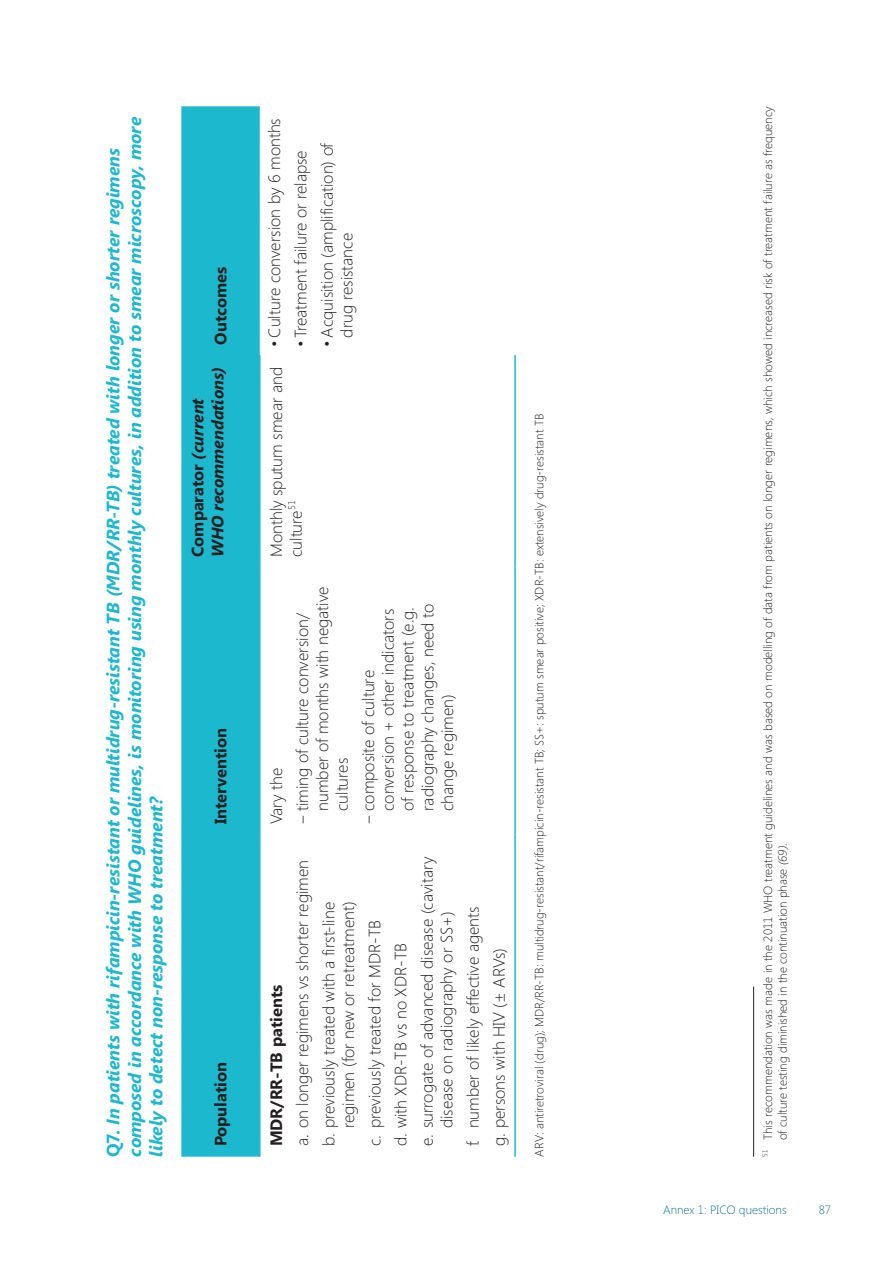
<style>
.page{position:relative;width:893px;height:1263px;background:#fff}
.page>*{position:absolute;margin:0;border:0;box-sizing:border-box;transform-origin:0 0}
.t1{font:italic 700 18px/21.6px "Segoe UI";color:#1cb8ce}
.t2{font:300 16.5px/26.2px "Segoe UI";color:#231f20}
.t3{font:italic 700 16.5px/19.8px "Segoe UI";color:#231f20}
.t4{font:700 16.5px "Segoe UI";color:#231f20}
.t5{font:300 12px/14.4px "Segoe UI";color:#231f20}
.t6{font:300 12px "Segoe UI";color:#0d708d}
.s1{font-style:normal}
.s2{font-style:italic}
</style>
<div class="page">
<div style="left:181px;top:106px;width:79px;height:1051px;background:#1cb8ce"></div>
<hr style="left:259px;top:835px;width:2px;height:322px;background:#1cb8ce">
<hr style="left:259px;top:567px;width:2px;height:268px;background:#1cb8ce">
<hr style="left:259px;top:355px;width:2px;height:212px;background:#1cb8ce">
<hr style="left:514px;top:835px;width:2px;height:322px;background:#1cb8ce">
<hr style="left:514px;top:567px;width:2px;height:268px;background:#1cb8ce">
<hr style="left:514px;top:355px;width:2px;height:212px;background:#1cb8ce">
<hr style="left:753px;top:986px;width:1px;height:171px;background:#231f20">
<p class="t1" style="left:101px;top:1157px;width:1041px;rotate:-90deg"><span class="s1">Q7.</span> In patients with rifampicin-resistant or multidrug-resistant TB (MDR/RR-TB) treated with longer or shorter regimens composed in accordance with WHO guidelines, is monitoring using monthly cultures, in addition to smear microscopy, more likely to detect non-response to treatment?</p>
<p class="t3" style="left:187px;top:557px;width:292px;rotate:-90deg"><span class="s1">Comparator</span> (current<br>WHO recommendations) <span class="s1">Outcomes</span></p>
<p class="t4" style="left:209px;top:824px;width:98px;rotate:-90deg">Intervention</p>
<p class="t4" style="left:209px;top:1146px;width:86px;rotate:-90deg">Population</p>
<p class="t2" style="left:261px;top:347px;width:230px;rotate:-90deg">•Culture conversion by 6 months</p>
<p class="t2" style="left:287px;top:347px;width:198px;rotate:-90deg">• Treatment failure or relapse</p>
<p class="t2" style="left:316px;top:338px;width:196px;line-height:19.8px;text-indent:-9px;rotate:-90deg">•Acquisition (amplification) of drug resistance</p>
<p class="t2" style="left:266px;top:557px;width:191px;line-height:19.8px;rotate:-90deg">Monthly sputum smear and culture<sup>51</sup></p>
<p class="t2" style="left:312px;top:811px;width:226px;line-height:19.8px;rotate:-90deg">number of months with negative cultures</p>
<p class="t2" style="left:263px;top:824px;width:213px;rotate:-90deg">Vary the<br>‒ timing of culture conversion/</p>
<p class="t2" style="left:358px;top:811px;width:209px;line-height:19.8px;text-indent:-13px;rotate:-90deg">‒ composite of culture conversion + other indicators of response to treatment (e.g. radiography changes, need to change regimen)</p>
<p class="t4" style="left:264px;top:1146px;width:163px;rotate:-90deg">MDR/RR-TB patients</p>
<p class="t2" style="left:289px;top:1146px;width:288px;rotate:-90deg">a. on longer regimens vs shorter regimen b. previously treated with a first-line</p>
<p class="t2" style="left:335px;top:1146px;width:292px;text-indent:18px;rotate:-90deg">regimen (for new or retreatment)<br>c. previously treated for MDR-TB<br>d. with XDR-TB vs no XDR-TB<br>e. surrogate of advanced disease (cavitary</p>
<p class="t2" style="left:433px;top:1146px;width:242px;text-indent:18px;rotate:-90deg">disease on radiography or SS+) f. number of likely effective agents g. persons with HIV (± ARVs)</p>
<p class="t5" style="left:531px;top:1157px;width:744px;rotate:-90deg">ARV: antiretroviral (drug); MDR/RR-TB: multidrug-resistant/rifampicin-resistant TB; SS+: sputum smear positive; XDR-TB: extensively drug-resistant TB</p>
<p class="t5" style="left:760px;top:1140px;width:1035px;text-indent:-16px;rotate:-90deg"><sup>51</sup> This recommendation was made in the 2011 WHO treatment guidelines and was based on modelling of data from patients on longer regimens, which showed increased risk of treatment failure as frequency of culture testing diminished in the continuation phase <span class="s2">(69)</span>.</p>
<p class="t6" style="left:663px;top:1202px;width:125px">Annex 1: PICO questions</p>
<p class="t6" style="left:819px;top:1202px;width:14px">87</p>
</div>
